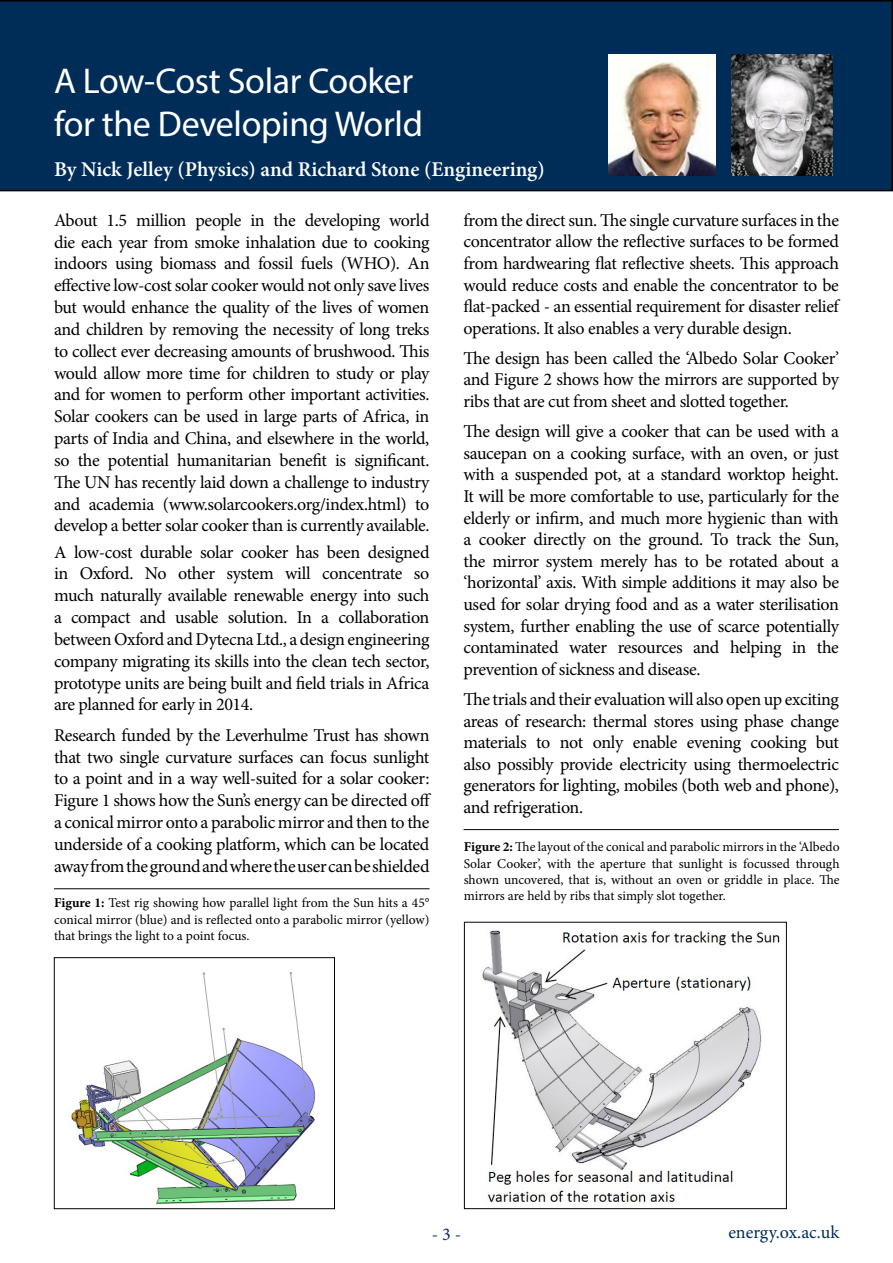
<style>
.page{position:relative;width:893px;height:1263px;background:#fff}
.page>*{position:absolute;margin:0;border:0;box-sizing:border-box;transform-origin:0 0}
.t1{font:36px/43.2px "Myriad Pro";letter-spacing:-.01em;color:#fff}
.t2{font:600 21px "Minion Pro";letter-spacing:-.005em;color:#fff}
.t3{font:18px/21.9px "Minion Pro";letter-spacing:-.02em;color:#000;text-align:justify}
.t4{font:18px "Minion Pro";color:#002d58}
.t5{font:13.5px/16.2px "Minion Pro";color:#000;text-align:justify}
.s1{font-weight:700}
</style>
<div class="page">
<div style="left:0;top:0;width:893px;height:191px;background:#002d58"></div>
<img style="left:71px;top:972px;width:245px;height:233px">
<div style="left:54px;top:957px;width:281px;height:252px;border:1px solid #000"></div>
<img style="left:482px;top:930px;width:298px;height:274px">
<div style="left:464px;top:922px;width:323px;height:287px;border:1px solid #000"></div>
<img style="left:608px;top:54px;width:107px;height:122px">
<img style="left:732px;top:54px;width:100px;height:122px">
<hr style="left:463px;top:829px;width:376px;height:1px;background:#000">
<hr style="left:54px;top:888px;width:375px;height:1px;background:#000">
<h1 class="t1" style="left:54px;top:59px;width:370px">A Low-Cost Solar Cooker for the Developing World</h1>
<p class="t2" style="left:54px;top:154px;width:492px">By Nick Jelley (Physics) and Richard Stone (Engineering)</p>
<p class="t3" style="left:54px;top:209px;width:377px">About 1.5 million people in the developing world die each year from smoke inhalation due to cooking indoors using biomass and fossil fuels (WHO). An effective low-cost solar cooker would not only save lives but would enhance the quality of the lives of women and children by removing the necessity of long treks to collect ever decreasing amounts of brushwood. This would allow more time for children to study or play and for women to perform other important activities.<br>Solar cookers can be used in large parts of Africa, in parts of India and China, and elsewhere in the world, so the potential humanitarian benefit is significant.<br>The UN has recently laid down a challenge to industry and academia (www.solarcookers.org/index.html) to develop a better solar cooker than is currently available.</p>
<p class="t3" style="left:54px;top:541px;width:377px">A low-cost durable solar cooker has been designed in Oxford. No other system will concentrate so much naturally available renewable energy into such a compact and usable solution. In a collaboration between Oxford and Dytecna Ltd., a design engineering company migrating its skills into the clean tech sector, prototype units are being built and field trials in Africa are planned for early in 2014.</p>
<p class="t3" style="left:54px;top:724px;width:379px">Research funded by the Leverhulme Trust has shown that two single curvature surfaces can focus sunlight to a point and in a way well-suited for a solar cooker:<br>Figure 1 shows how the Sun’s energy can be directed off a conical mirror onto a parabolic mirror and then to the underside of a cooking platform, which can be located away from the ground and where the user can be shielded</p>
<p class="t3" style="left:463px;top:209px;width:377px">from the direct sun. The single curvature surfaces in the concentrator allow the reflective surfaces to be formed from hardwearing flat reflective sheets. This approach would reduce costs and enable the concentrator to be flat-packed - an essential requirement for disaster relief operations. It also enables a very durable design.</p>
<p class="t3" style="left:463px;top:347px;width:377px">The design has been called the ‘Albedo Solar Cooker’ and Figure 2 shows how the mirrors are supported by ribs that are cut from sheet and slotted together.</p>
<p class="t3" style="left:463px;top:421px;width:377px">The design will give a cooker that can be used with a saucepan on a cooking surface, with an oven, or just with a suspended pot, at a standard worktop height.<br>It will be more comfortable to use, particularly for the elderly or infirm, and much more hygienic than with a cooker directly on the ground. To track the Sun, the mirror system merely has to be rotated about a ‘horizontal’ axis. With simple additions it may also be used for solar drying food and as a water sterilisation system, further enabling the use of scarce potentially contaminated water resources and helping in the prevention of sickness and disease.</p>
<p class="t3" style="left:463px;top:688px;width:377px">The trials and their evaluation will also open up exciting areas of research: thermal stores using phase change materials to not only enable evening cooking but also possibly provide electricity using thermoelectric generators for lighting, mobiles (both web and phone), and refrigeration.</p>
<p class="t5" style="left:464px;top:839px;width:377px"><span class="s1">Figure 2:</span> The layout of the conical and parabolic mirrors in the ‘Albedo Solar Cooker’, with the aperture that sunlight is focussed through shown uncovered, that is, without an oven or griddle in place. The mirrors are held by ribs that simply slot together.</p>
<p class="t5" style="left:54px;top:895px;width:377px"><span class="s1">Figure 1:</span> Test rig showing how parallel light from the Sun hits a 45° conical mirror (blue) and is reflected onto a parabolic mirror (yellow) that brings the light to a point focus.</p>
<p class="t4" style="left:432px;top:1222px;width:31px">- 3 -</p>
<p class="t4" style="left:728px;top:1220px;width:113px">energy.ox.ac.uk</p>
</div>
